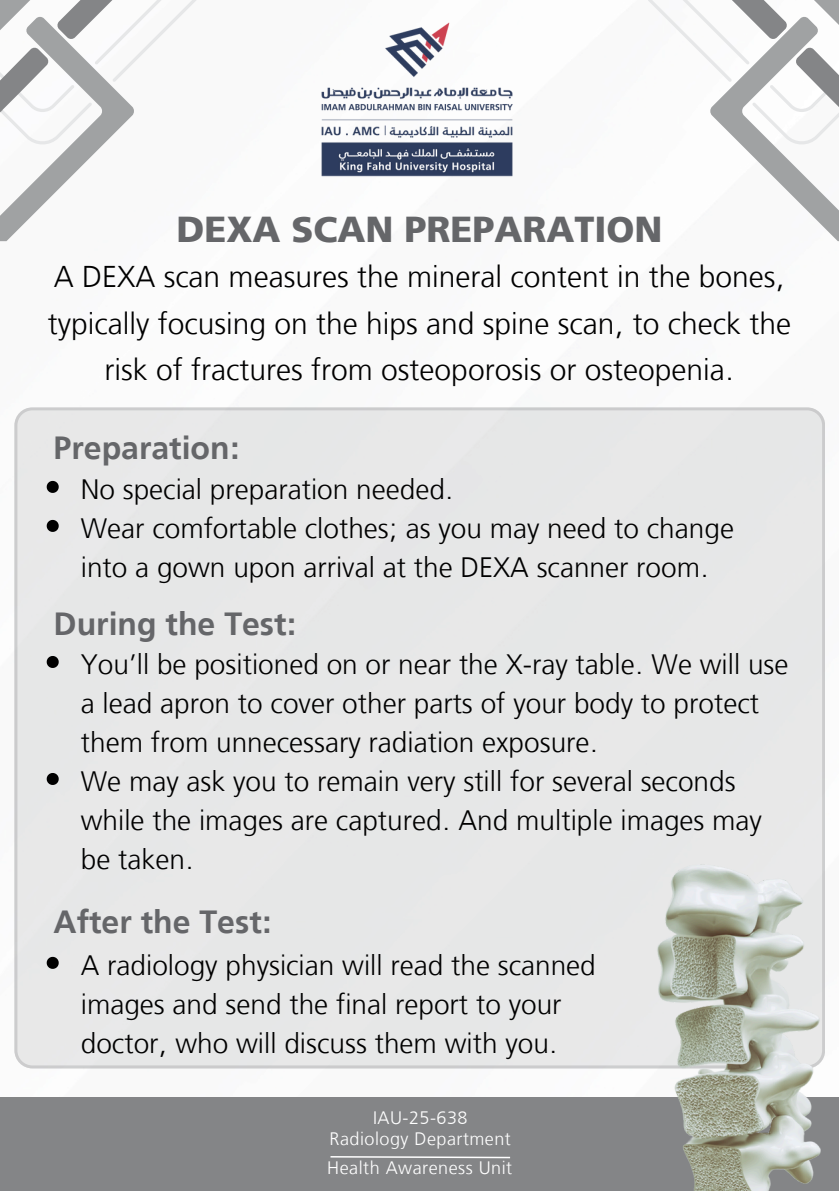
<style>
.page{position:relative;width:839px;height:1191px;background:#fff}
.page>*{position:absolute;margin:0;border:0;box-sizing:border-box;transform-origin:0 0}
.t1{font:900 36px "Frutiger LT Arabic 75";color:#656669}
.t2{font:700 32px "Frutiger LT Arabic 65";color:#656669}
.t3{font:300 30px/46.4px "Frutiger LT Arabic 45";color:#000;text-align:center}
.t4{font:300 28px/39px "Frutiger LT Arabic 45";color:#000}
.t5{font:300 18px "Frutiger LT Arabic 45";letter-spacing:.025em;color:#fff}
</style>
<div class="page">
<img style="left:321px;top:22px;width:192px;height:155px">
<div style="left:0;top:1097px;width:838px;height:94px;background:#848587"></div>
<svg style="left:330px;top:1156px;width:181px;height:3px"></svg>
<div style="left:14px;top:407px;width:810px;height:661px;background:#e6e7e7"></div>
<svg style="left:0;top:0;width:197px;height:241px"></svg>
<svg style="left:648px;top:0;width:190px;height:241px"></svg>
<img style="left:589px;top:864px;width:236px;height:327px">
<svg style="left:47px;top:481px;width:12px;height:12px"></svg>
<svg style="left:47px;top:520px;width:12px;height:12px"></svg>
<svg style="left:47px;top:656px;width:12px;height:12px"></svg>
<svg style="left:47px;top:773px;width:12px;height:12px"></svg>
<svg style="left:47px;top:957px;width:12px;height:12px"></svg>
<p class="t1" style="left:176px;top:209px;width:487px">DEXA SCAN PREPARATION</p>
<h2 class="t3" style="left:48px;top:254px;width:744px">A DEXA scan measures the mineral content in the bones, typically focusing on the hips and spine scan, to check the risk of fractures from osteoporosis or osteopenia.</h2>
<h3 class="t2" style="left:54px;top:429px;width:188px">Preparation:</h3>
<p class="t4" style="left:81px;top:470px;width:375px">No special preparation needed.</p>
<h1 class="t4" style="left:81px;top:509px;width:654px">Wear comfortable clothes; as you may need to change into a gown upon arrival at the DEXA scanner room.</h1>
<p class="t2" style="left:54px;top:606px;width:245px">During the Test:</p>
<p class="t4" style="left:81px;top:645px;width:709px">You’ll be positioned on or near the X-ray table. We will use a lead apron to cover other parts of your body to protect them from unnecessary radiation exposure.</p>
<h2 class="t4" style="left:81px;top:762px;width:682px">We may ask you to remain very still for several seconds while the images are captured. And multiple images may be taken.</h2>
<p class="t2" style="left:54px;top:903px;width:220px">After the Test:</p>
<p class="t4" style="left:81px;top:946px;width:516px">A radiology physician will read the scanned images and send the final report to your doctor, who will discuss them with you.</p>
<h2 class="t5" style="left:373px;top:1107px;width:96px">IAU-25-638</h2>
<p class="t5" style="left:329px;top:1128px;width:183px">Radiology Department</p>
<p class="t5" style="left:327px;top:1157px;width:186px">Health Awareness Unit</p>
</div>
